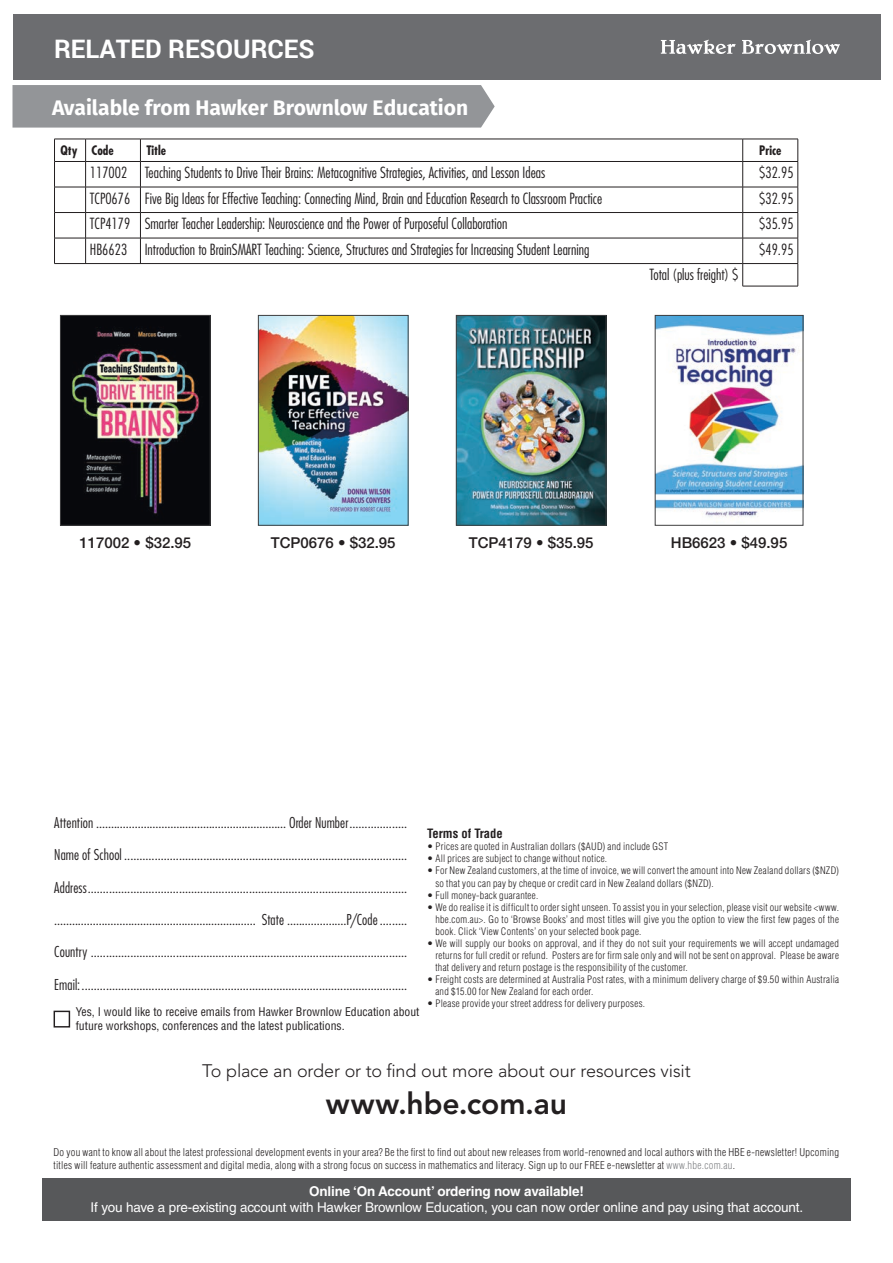
<style>
.page{position:relative;width:893px;height:1263px;background:#fff}
.page>*{position:absolute;margin:0;border:0;box-sizing:border-box;transform-origin:0 0}
.t1{font:800 30px "Avenir LT Std";letter-spacing:-.005em;color:#231f20}
.t2{font:700 25.5px "Roboto";color:#fff}
.t3{font:700 21px "Fira Sans";color:#fff}
.t4{font:300 18px "Avenir LT Std";letter-spacing:-.005em;color:#231f20}
.t5{font:300 condensed 15px "Futura Std";color:#231f20}
.t6{font:500 15px "Helvetica Neue LT Std";color:#231f20}
.t7{font:300 condensed 14.7px/32.4px "Futura Std";letter-spacing:.01em;color:#231f20;text-align:justify}
.t8{font:13.5px "Helvetica LT Std";letter-spacing:-.01em;color:#fff}
.t9{font:700 13.5px "Helvetica LT Std";letter-spacing:-.01em;color:#fff}
.t10{font:700 condensed 12.75px "Futura Std";color:#231f20}
.t11{font:700 condensed 12.6px "Helvetica LT Std";color:#231f20}
.t12{font:condensed 11.7px/14.1px "Helvetica LT Std";color:#231f20}
.t13{font:300 condensed 10.5px/12.6px "Helvetica LT Std";letter-spacing:.025em;color:#231f20}
.t14{font:300 condensed 10.05px/12px "Helvetica LT Std";letter-spacing:.025em;color:#231f20}
.s1{color:#808285}
</style>
<div class="page">
<div style="left:13px;top:14px;width:867px;height:65px;background:#6c6d70"></div>
<svg style="left:661px;top:40px;width:75px;height:14px"></svg>
<svg style="left:742px;top:40px;width:98px;height:14px"></svg>
<img style="left:62px;top:317px;width:147px;height:207px">
<div style="left:60px;top:315px;width:151px;height:211px;border:1px solid #3e3e3f"></div>
<img style="left:260px;top:317px;width:146px;height:207px">
<div style="left:258px;top:315px;width:150px;height:211px;border:1px solid #3e3e3f"></div>
<img style="left:458px;top:317px;width:146px;height:207px">
<div style="left:456px;top:315px;width:150px;height:211px;border:1px solid #3e3e3f"></div>
<img style="left:657px;top:317px;width:144px;height:202px">
<div style="left:655px;top:315px;width:148px;height:211px;border:1px solid #3e3e3f"></div>
<div style="left:42px;top:1178px;width:809px;height:42px;background:#57585a"></div>
<div style="left:54px;top:1011px;width:16px;height:16px;border:1px solid #231f20"></div>
<div style="left:13px;top:85px;width:482px;height:43px;background:#939598"></div>
<hr style="left:54px;top:139px;width:32px;height:1px;background:#231f20">
<hr style="left:86px;top:139px;width:54px;height:1px;background:#231f20">
<hr style="left:140px;top:139px;width:603px;height:1px;background:#231f20">
<hr style="left:54px;top:161px;width:32px;height:1px;background:#231f20">
<hr style="left:86px;top:161px;width:54px;height:1px;background:#231f20">
<hr style="left:140px;top:161px;width:603px;height:1px;background:#231f20">
<hr style="left:54px;top:187px;width:32px;height:1px;background:#231f20">
<hr style="left:86px;top:187px;width:54px;height:1px;background:#231f20">
<hr style="left:140px;top:187px;width:603px;height:1px;background:#231f20">
<hr style="left:54px;top:212px;width:32px;height:1px;background:#231f20">
<hr style="left:86px;top:212px;width:54px;height:1px;background:#231f20">
<hr style="left:140px;top:212px;width:603px;height:1px;background:#231f20">
<hr style="left:54px;top:238px;width:32px;height:1px;background:#231f20">
<svg style="left:54px;top:139px;width:1px;height:124px"></svg>
<hr style="left:86px;top:238px;width:54px;height:1px;background:#231f20">
<svg style="left:85px;top:139px;width:1px;height:124px"></svg>
<hr style="left:140px;top:238px;width:603px;height:1px;background:#231f20">
<svg style="left:140px;top:139px;width:1px;height:124px"></svg>
<hr style="left:54px;top:263px;width:689px;height:1px;background:#231f20">
<hr style="left:743px;top:139px;width:55px;height:1px;background:#231f20">
<hr style="left:743px;top:161px;width:55px;height:1px;background:#231f20">
<hr style="left:743px;top:187px;width:55px;height:1px;background:#231f20">
<hr style="left:743px;top:212px;width:55px;height:1px;background:#231f20">
<hr style="left:743px;top:238px;width:55px;height:1px;background:#231f20">
<hr style="left:743px;top:263px;width:55px;height:1px;background:#231f20">
<svg style="left:742px;top:139px;width:1px;height:147px"></svg>
<svg style="left:798px;top:139px;width:1px;height:147px"></svg>
<hr style="left:742px;top:286px;width:56px;height:1px;background:#231f20">
<h2 class="t2" style="left:54px;top:31px;width:262px">RELATED RESOURCES</h2>
<h3 class="t3" style="left:52px;top:99px;width:418px">Available from Hawker Brownlow Education</h3>
<p class="t10" style="left:61px;top:145px;width:55px">Qty Code</p>
<p class="t10" style="left:146px;top:145px;width:21px">Title</p>
<p class="t10" style="left:759px;top:145px;width:24px">Price</p>
<h3 class="t5" style="left:90px;top:166px;width:457px">117002 Teaching Students to Drive Their Brains: Metacognitive Strategies, Activities, and Lesson Ideas</h3>
<h3 class="t5" style="left:759px;top:166px;width:36px">$32.95</h3>
<h3 class="t5" style="left:90px;top:191px;width:514px">TCP0676 Five Big Ideas for Effective Teaching: Connecting Mind, Brain and Education Research to Classroom Practice</h3>
<h3 class="t5" style="left:759px;top:191px;width:36px">$32.95</h3>
<h3 class="t5" style="left:90px;top:217px;width:419px">TCP4179 Smarter Teacher Leadership: Neuroscience and the Power of Purposeful Collaboration</h3>
<h3 class="t5" style="left:759px;top:217px;width:36px">$35.95</h3>
<h3 class="t5" style="left:90px;top:243px;width:501px">HB6623 Introduction to BrainSMART Teaching: Science, Structures and Strategies for Increasing Student Learning</h3>
<h3 class="t5" style="left:759px;top:243px;width:36px">$49.95</h3>
<h3 class="t5" style="left:649px;top:268px;width:90px">Total (plus freight) $</h3>
<h3 class="t6" style="left:79px;top:537px;width:113px">117002 • $32.95</h3>
<h3 class="t6" style="left:271px;top:537px;width:126px">TCP0676 • $32.95</h3>
<h3 class="t6" style="left:469px;top:537px;width:126px">TCP4179 • $35.95</h3>
<h3 class="t6" style="left:671px;top:537px;width:118px">HB6623 • $49.95</h3>
<p class="t7" style="left:54px;top:807px;width:354px">Attention ................................................................ Order Number ...................<br>Name of School .............................................................................................<br>Address ......................................................................................................... .................................................................... State ....................P/Code .........<br>Country ........................................................................................................<br>Email: ...........................................................................................................</p>
<p class="t12" style="left:76px;top:1006px;width:345px">Yes, I would like to receive emails from Hawker Brownlow Education about future workshops, conferences and the latest publications.</p>
<p class="t11" style="left:427px;top:828px;width:77px">Terms of Trade</p>
<p class="t14" style="left:427px;top:841px;width:243px">• Prices are quoted in Australian dollars ($AUD) and include GST</p>
<p class="t14" style="left:427px;top:853px;width:181px">• All prices are subject to change without notice.</p>
<p class="t14" style="left:435px;top:866px;width:405px;text-indent:-8px">• For New Zealand customers, at the time of invoice, we will convert the amount into New Zealand dollars ($NZD) so that you can pay by cheque or credit card in New Zealand dollars ($NZD).</p>
<p class="t14" style="left:427px;top:890px;width:113px">• Full money-back guarantee.</p>
<p class="t14" style="left:435px;top:902px;width:405px;text-align:justify;text-indent:-8px">• We do realise it is difficult to order sight unseen. To assist you in your selection, please visit our website &lt;www. hbe.com.au&gt;. Go to ‘Browse Books’ and most titles will give you the option to view the first few pages of the book. Click ‘View Contents’ on your selected book page.</p>
<p class="t14" style="left:435px;top:938px;width:405px;text-align:justify;text-indent:-8px">• We will supply our books on approval, and if they do not suit your requirements we will accept undamaged returns for full credit or refund. Posters are for firm sale only and will not be sent on approval. Please be aware that delivery and return postage is the responsibility of the customer.</p>
<p class="t14" style="left:435px;top:974px;width:405px;text-indent:-8px">• Freight costs are determined at Australia Post rates, with a minimum delivery charge of $9.50 within Australia and $15.00 for New Zealand for each order.</p>
<p class="t14" style="left:427px;top:998px;width:219px">• Please provide your street address for delivery purposes.</p>
<h3 class="t4" style="left:202px;top:1063px;width:490px">To place an order or to find out more about our resources visit</h3>
<h1 class="t1" style="left:326px;top:1090px;width:243px">www.hbe.com.au</h1>
<p class="t13" style="left:54px;top:1147px;width:787px">Do you want to know all about the latest professional development events in your area? Be the first to find out about new releases from world-renowned and local authors with the HBE e-newsletter! Upcoming titles will feature authentic assessment and digital media, along with a strong focus on success in mathematics and literacy. Sign up to our FREE e-newsletter at <span class="s1">www.hbe.com.au</span>.</p>
<h3 class="t9" style="left:309px;top:1186px;width:276px">Online ‘On Account’ ordering now available!</h3>
<h3 class="t8" style="left:91px;top:1202px;width:714px">If you have a pre-existing account with Hawker Brownlow Education, you can now order online and pay using that account.</h3>
</div>
